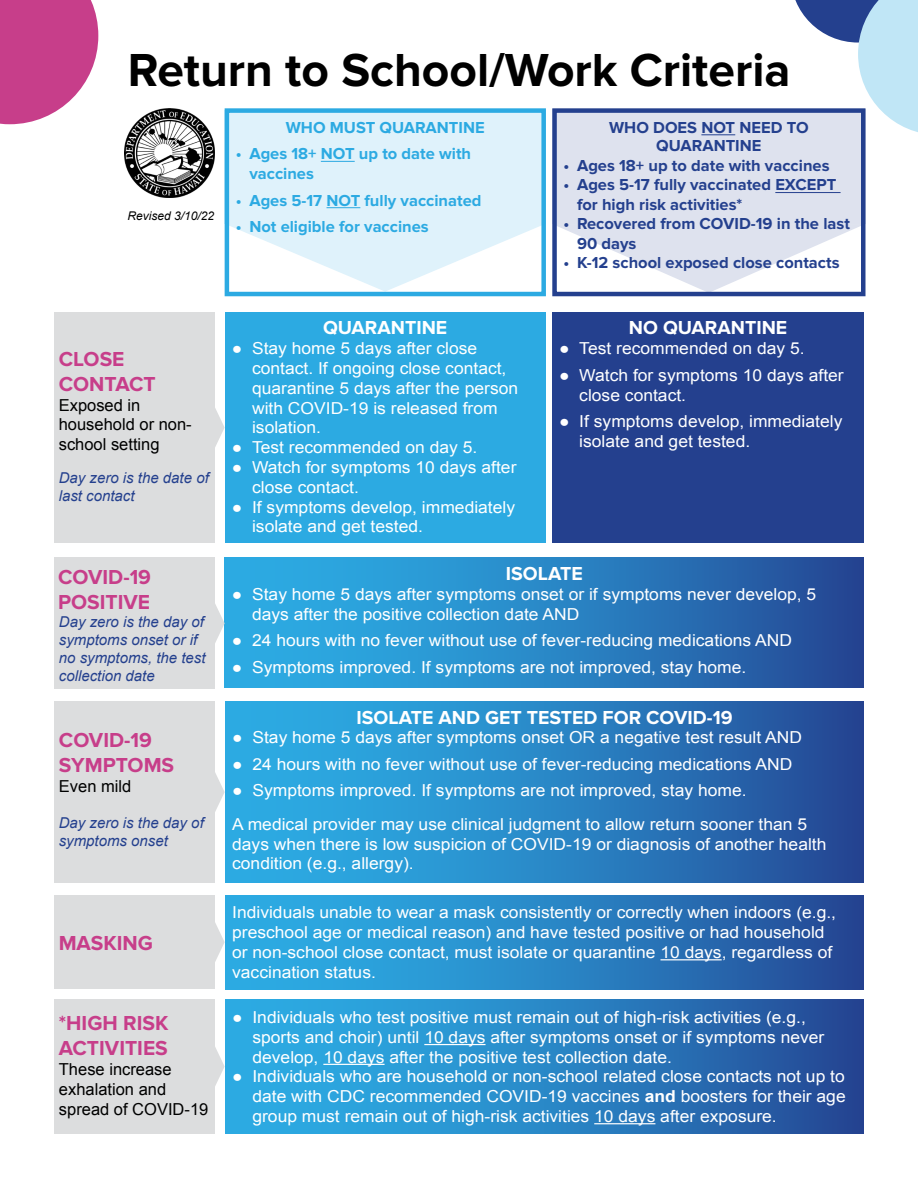
<style>
.page{position:relative;width:918px;height:1188px;background:#fff}
.page>*{position:absolute;margin:0;border:0;box-sizing:border-box;transform-origin:0 0}
.t1{font:700 48px "Proxima Nova";color:#000}
.t2{font:700 21px/25.2px "Proxima Nova";color:#c73e8a}
.t3{font:700 19.5px "Proxima Nova";color:#fff}
.t4{font:16.5px/19.8px "Arial";color:#fff;scale:1.06 1}
.t5{font:700 16.5px/19.5px "Proxima Nova";color:#24408e}
.t6{font:700 16.5px/19.8px "Proxima Nova";color:#2caae2}
.t7{font:16.5px/19.8px "Arial";color:#000}
.t8{font:italic 15px/18px "Arial";color:#24408e}
.t9{font:italic 12px "Arial";color:#000}
.s1{font-weight:700}
</style>
<div class="page">
<div style="left:552px;top:109px;width:314px;height:115px;background:#dee2ee"></div>
<div style="left:225px;top:312px;width:320px;height:231px;background:#2caae2"></div>
<div style="left:552px;top:312px;width:312px;height:231px;background:#24408e"></div>
<div style="left:225px;top:895px;width:639px;height:94px;background:linear-gradient(to right,#2db8ed,#254d98)"></div>
<div style="left:225px;top:999px;width:639px;height:135px;background:linear-gradient(to right,#2db8ed,#254d98)"></div>
<div style="left:225px;top:558px;width:639px;height:130px;background:linear-gradient(to right,#2db8ed,#254d98)"></div>
<div style="left:225px;top:701px;width:639px;height:182px;background:linear-gradient(to right,#2db8ed,#254d98)"></div>
<hr style="left:594px;top:1123px;width:61px;height:1px;background:#fff">
<hr style="left:323px;top:1064px;width:62px;height:1px;background:#fff">
<hr style="left:424px;top:1044px;width:62px;height:1px;background:#fff">
<hr style="left:660px;top:959px;width:62px;height:1px;background:#fff">
<svg style="left:0;top:0;width:98px;height:124px;background:#ce599a"></svg>
<img style="left:125px;top:108px;width:89px;height:90px">
<svg style="left:230px;top:224px;width:311px;height:67px"></svg>
<div style="left:225px;top:111px;width:321px;height:113px;background:#dff2fb"></div>
<hr style="left:321px;top:161px;width:34px;height:1px;background:#2caae2">
<hr style="left:327px;top:207px;width:33px;height:1px;background:#2caae2">
<div style="left:225px;top:108px;width:321px;height:188px;border:4px solid #2caae2"></div>
<svg style="left:795px;top:0;width:123px;height:132px"></svg>
<svg style="left:214px;top:387px;width:11px;height:81px"></svg>
<svg style="left:214px;top:583px;width:11px;height:81px"></svg>
<svg style="left:214px;top:751px;width:11px;height:82px"></svg>
<svg style="left:214px;top:902px;width:11px;height:81px"></svg>
<svg style="left:214px;top:1026px;width:11px;height:81px"></svg>
<div style="left:54px;top:312px;width:160px;height:231px;background:#dcddde"></div>
<div style="left:54px;top:895px;width:160px;height:94px;background:#dcddde"></div>
<div style="left:54px;top:999px;width:160px;height:135px;background:#dcddde"></div>
<div style="left:54px;top:558px;width:160px;height:131px;background:#dcddde"></div>
<div style="left:54px;top:701px;width:160px;height:182px;background:#dcddde"></div>
<svg style="left:557px;top:224px;width:304px;height:67px"></svg>
<hr style="left:701px;top:135px;width:34px;height:1px;background:#24408e">
<hr style="left:775px;top:192px;width:66px;height:1px;background:#24408e">
<div style="left:552px;top:108px;width:314px;height:188px;border:4px solid #24408e"></div>
<h1 class="t1" style="left:128px;top:42px;width:664px">Return to School/Work Criteria</h1>
<p class="t6" style="left:286px;top:118px;width:200px">WHO MUST QUARANTINE</p>
<p class="t6" style="left:249px;top:144px;width:223px;text-indent:-13px">• Ages 18+ NOT up to date with vaccines</p>
<p class="t6" style="left:236px;top:190px;width:247px">• Ages 5-17 NOT fully vaccinated</p>
<p class="t6" style="left:236px;top:217px;width:194px">• Not eligible for vaccines</p>
<p class="t5" style="left:609px;top:118px;width:201px;line-height:18.8px;text-align:center">WHO DOES NOT NEED TO<br>QUARANTINE</p>
<p class="t5" style="left:564px;top:156px;width:268px">• Ages 18+ up to date with vaccines</p>
<p class="t5" style="left:577px;top:175px;width:261px;text-indent:-13px">• Ages 5-17 fully vaccinated EXCEPT for high risk activities*</p>
<p class="t9" style="left:128px;top:208px;width:88px">Revised 3/10/22</p>
<p class="t5" style="left:577px;top:214px;width:274px;text-indent:-13px">• Recovered from COVID-19 in the last<br>90 days</p>
<p class="t5" style="left:564px;top:253px;width:278px">• K-12 school exposed close contacts</p>
<p class="t2" style="left:59px;top:347px;width:98px">CLOSE<br>CONTACT</p>
<p class="t7" style="left:59px;top:395px;width:134px">Exposed in household or non&shy;school setting</p>
<p class="t8" style="left:59px;top:469px;width:152px">Day zero is the date of last contact</p>
<p class="t2" style="left:58px;top:564px;width:94px">COVID-19<br>POSITIVE</p>
<p class="t8" style="left:59px;top:613px;width:148px">Day zero is the day of symptoms onset or if no symptoms, the test collection date</p>
<p class="t2" style="left:59px;top:728px;width:117px">COVID-19<br>SYMPTOMS</p>
<p class="t7" style="left:59px;top:777px;width:74px">Even mild</p>
<p class="t8" style="left:59px;top:814px;width:147px">Day zero is the day of symptoms onset</p>
<p class="t2" style="left:59px;top:931px;width:96px">MASKING</p>
<p class="t2" style="left:59px;top:1011px;width:111px">*HIGH RISK<br>ACTIVITIES</p>
<p class="t7" style="left:59px;top:1060px;width:151px">These increase exhalation and spread of COVID-19</p>
<h3 class="t3" style="left:323px;top:317px;width:126px">QUARANTINE</h3>
<p class="t4" style="left:252px;top:339px;width:253px;text-indent:-20px">● Stay home 5 days after close contact. If ongoing close contact, quarantine 5 days after the person with COVID-19 is released from isolation.</p>
<p class="t4" style="left:232px;top:438px;width:233px">● Test recommended on day 5.</p>
<p class="t4" style="left:252px;top:457px;width:251px;text-indent:-20px">● Watch for symptoms 10 days after close contact.</p>
<p class="t4" style="left:252px;top:497px;width:250px;text-indent:-20px">● If symptoms develop, immediately isolate and get tested.</p>
<h3 class="t3" style="left:506px;top:562px;width:78px">ISOLATE</h3>
<p class="t4" style="left:252px;top:584px;width:534px;text-indent:-20px">● Stay home 5 days after symptoms onset or if symptoms never develop, 5 days after the positive collection date AND</p>
<p class="t4" style="left:232px;top:631px;width:530px">● 24 hours with no fever without use of fever-reducing medications AND</p>
<p class="t4" style="left:232px;top:657px;width:487px">● Symptoms improved. If symptoms are not improved, stay home.</p>
<h3 class="t3" style="left:357px;top:706px;width:378px">ISOLATE AND GET TESTED FOR COVID-19</h3>
<p class="t4" style="left:232px;top:728px;width:539px">● Stay home 5 days after symptoms onset OR a negative test result AND</p>
<p class="t4" style="left:232px;top:754px;width:530px">● 24 hours with no fever without use of fever-reducing medications AND</p>
<p class="t4" style="left:232px;top:781px;width:487px">● Symptoms improved. If symptoms are not improved, stay home.</p>
<p class="t4" style="left:232px;top:814px;width:562px">A medical provider may use clinical judgment to allow return sooner than 5 days when there is low suspicion of COVID-19 or diagnosis of another health condition (e.g., allergy).</p>
<p class="t4" style="left:232px;top:903px;width:571px">Individuals unable to wear a mask consistently or correctly when indoors (e.g., preschool age or medical reason) and have tested positive or had household or non-school close contact, must isolate or quarantine 10 days, regardless of vaccination status.</p>
<p class="t4" style="left:252px;top:1007px;width:541px;text-indent:-20px">● Individuals who test positive must remain out of high-risk activities (e.g., sports and choir) until 10 days after symptoms onset or if symptoms never develop, 10 days after the positive test collection date.</p>
<p class="t4" style="left:252px;top:1067px;width:561px;text-align:justify;text-indent:-20px">● Individuals who are household or non-school related close contacts not up to date with CDC recommended COVID-19 vaccines <span class="s1">and</span> boosters for their age group must remain out of high-risk activities 10 days after exposure.</p>
<h3 class="t3" style="left:629px;top:317px;width:160px">NO QUARANTINE</h3>
<p class="t4" style="left:559px;top:339px;width:233px">● Test recommended on day 5.</p>
<p class="t4" style="left:579px;top:365px;width:251px;text-indent:-20px">● Watch for symptoms 10 days after close contact.</p>
<p class="t4" style="left:579px;top:412px;width:250px;text-indent:-20px">● If symptoms develop, immediately isolate and get tested.</p>
</div>
